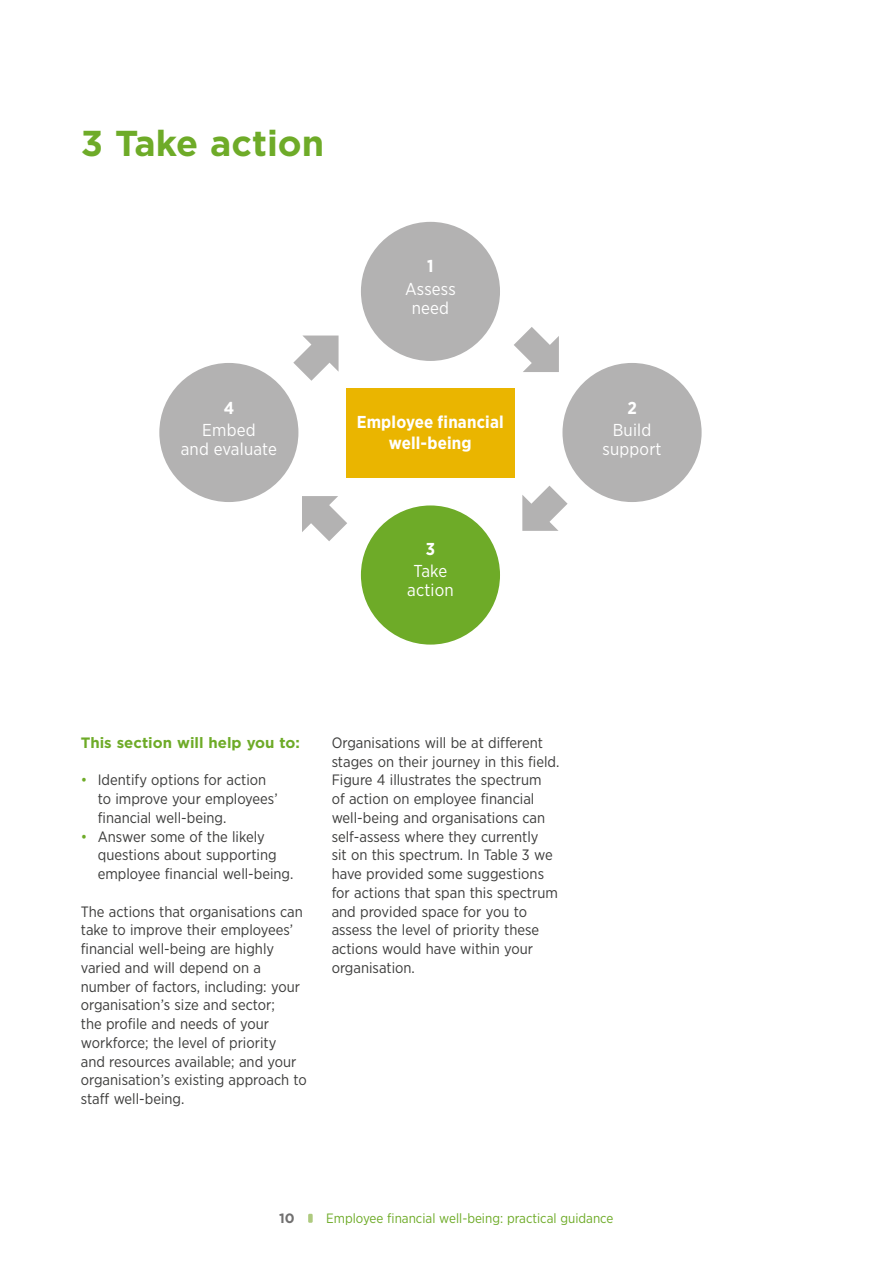
<style>
.page{position:relative;width:893px;height:1263px;background:#fff}
.page>*{position:absolute;margin:0;border:0;box-sizing:border-box;transform-origin:0 0}
.HEAD{font:700 36px "Gotham";color:#6eab28}
.figure_titles{font:17.25px/22.5px "Gotham Narrow";letter-spacing:.01em;color:#fff;text-align:center}
.figure_titles-2{font:700 17.25px/20.7px "Gotham Narrow";letter-spacing:.01em;color:#fff;text-align:center}
.B_body{font:15px/18.8px "Gotham Narrow";color:#3c3c3b}
.B_bullets{font:15px/18.8px "Gotham Narrow";color:#3c3c3b}
.B_body-2{font:700 15px "Gotham";color:#6eab28}
.t1{font:13.5px "Gotham Narrow";color:#6eab28}
.t2{font:700 13.5px "Gotham";color:#706f6f}
.s1{font-weight:700}
.s2{color:#6eab28}
</style>
<div class="page">
<div style="left:308px;top:1214px;width:5px;height:9px;background:#aeca7f"></div>
<div style="left:562px;top:363px;width:140px;height:139px;background:#b3b2b2;border-radius:50%"></div>
<div style="left:159px;top:363px;width:139px;height:139px;background:#b3b2b2;border-radius:50%"></div>
<div style="left:361px;top:222px;width:139px;height:139px;background:#b3b2b2;border-radius:50%"></div>
<div style="left:361px;top:505px;width:139px;height:140px;background:#6eab28;border-radius:50%"></div>
<div style="left:346px;top:388px;width:169px;height:89px;background:#eab500"></div>
<p class="HEAD" style="left:81px;top:120px;width:245px">3 Take action</p>
<p class="figure_titles" style="left:202px;top:396px;width:55px"><span class="s1">4<br></span>Embed</p>
<p class="figure_titles" style="left:181px;top:437px;width:98px">and evaluate</p>
<p class="figure_titles" style="left:405px;top:255px;width:52px"><span class="s1">1<br></span>Assess</p>
<p class="figure_titles" style="left:412px;top:296px;width:39px">need</p>
<p class="figure_titles-2" style="left:357px;top:412px;width:148px">Employee financial well-being</p>
<p class="figure_titles" style="left:413px;top:537px;width:35px"><span class="s1">3<br></span>Take</p>
<p class="figure_titles" style="left:407px;top:578px;width:48px">action</p>
<p class="figure_titles" style="left:613px;top:396px;width:40px"><span class="s1">2<br></span>Build</p>
<p class="figure_titles" style="left:603px;top:437px;width:60px">support</p>
<p class="B_body-2" style="left:81px;top:732px;width:221px">This section will help you to:</p>
<p class="B_bullets" style="left:98px;top:770px;width:181px;text-indent:-17px"><span class="s2">•</span> Identify options for action to improve your employees’ financial well-being.</p>
<p class="B_bullets" style="left:98px;top:827px;width:197px;text-indent:-17px"><span class="s2">•</span> Answer some of the likely questions about supporting employee financial well-being.</p>
<p class="B_body" style="left:81px;top:902px;width:228px">The actions that organisations can take to improve their employees’ financial well-being are highly varied and will depend on a number of factors, including: your organisation’s size and sector;<br>the profile and needs of your workforce; the level of priority<br>and resources available; and your organisation’s existing approach to staff well-being.</p>
<p class="B_body" style="left:332px;top:733px;width:229px">Organisations will be at different stages on their journey in this field.<br>Figure 4 illustrates the spectrum<br>of action on employee financial well-being and organisations can self-assess where they currently<br>sit on this spectrum. In Table 3 we have provided some suggestions for actions that span this spectrum and provided space for you to assess the level of priority these actions would have within your organisation.</p>
<p class="t2" style="left:279px;top:1209px;width:17px">10</p>
<p class="t1" style="left:326px;top:1209px;width:289px">Employee financial well-being: practical guidance</p>
</div>
